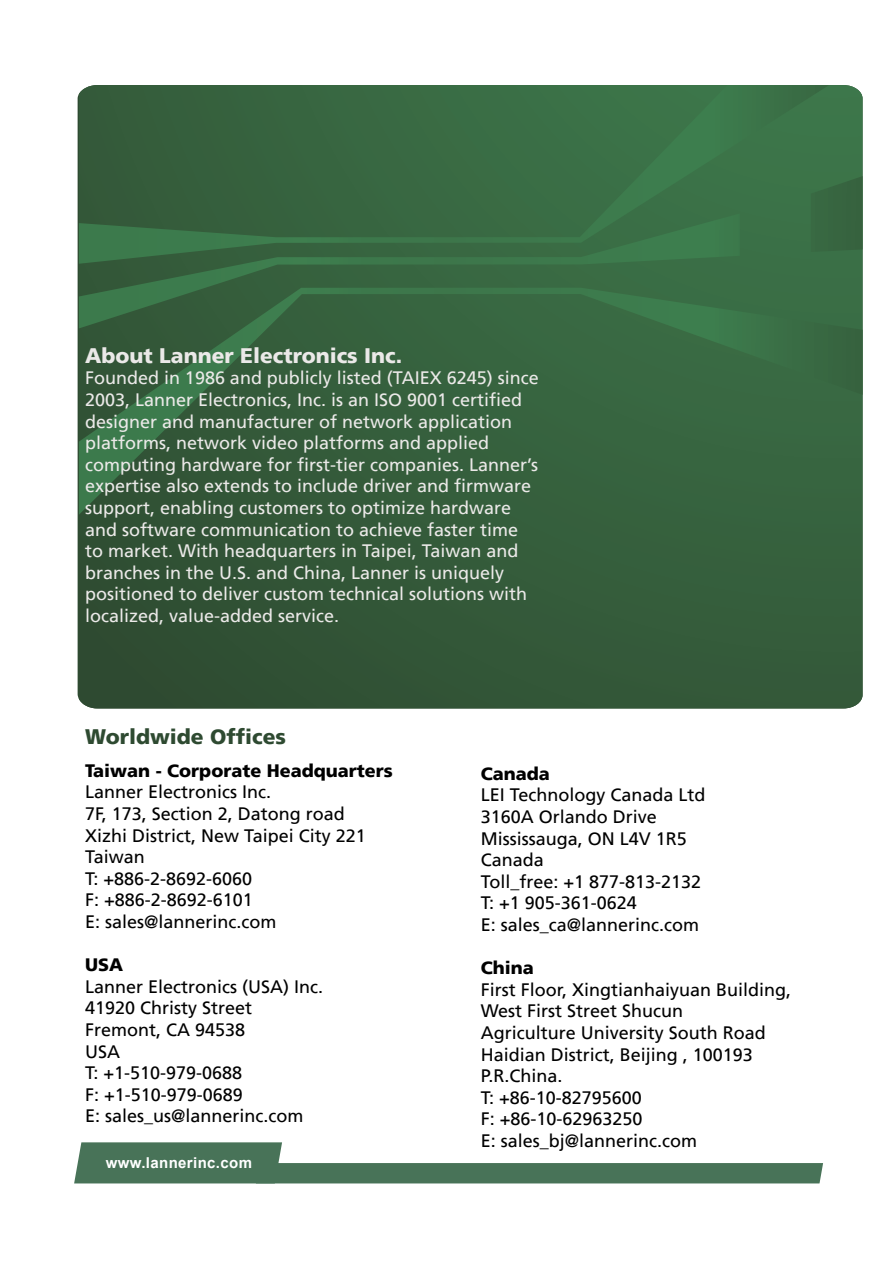
<style>
.page{position:relative;width:893px;height:1263px;background:#fff}
.page>*{position:absolute;margin:0;border:0;box-sizing:border-box;transform-origin:0 0}
.t1{font:900 21px "Frutiger LT";color:#ebe9e8}
.t2{font:900 21px "Frutiger LT";color:#2e4a31}
.t3{font:18px/21.6px "Frutiger LT";color:#000}
.t4{font:18px/21.6px "Frutiger LT";color:#ebe9e8}
.t5{font:900 18px "Frutiger LT";color:#000}
.t6{font:700 15px "Arial";letter-spacing:.025em;color:#fff}
</style>
<div class="page">
<svg style="left:74px;top:1142px;width:749px;height:42px"></svg>
<svg style="left:79px;top:515px;width:784px;height:193px;background:#325738"></svg>
<svg style="left:79px;top:85px;width:784px;height:430px;background:#376741"></svg>
<p class="t1" style="left:85px;top:343px;width:319px">About Lanner Electronics Inc.</p>
<p class="t4" style="left:85px;top:367px;width:455px">Founded in 1986 and publicly listed (TAIEX 6245) since 2003, Lanner Electronics, Inc. is an ISO 9001 certified designer and manufacturer of network application platforms, network video platforms and applied computing hardware for first-tier companies. Lanner’s expertise also extends to include driver and firmware support, enabling customers to optimize hardware and software communication to achieve faster time to market. With headquarters in Taipei, Taiwan and branches in the U.S. and China, Lanner is uniquely positioned to deliver custom technical solutions with localized, value-added service.</p>
<p class="t2" style="left:85px;top:724px;width:202px">Worldwide Offices</p>
<p class="t5" style="left:85px;top:760px;width:309px">Taiwan - Corporate Headquarters</p>
<p class="t3" style="left:85px;top:781px;width:282px">Lanner Electronics Inc.<br>7F, 173, Section 2, Datong road<br>Xizhi District, New Taipei City 221<br>Taiwan<br>T: +886-2-8692-6060<br>F: +886-2-8692-6101<br>E: sales@lannerinc.com</p>
<p class="t5" style="left:85px;top:954px;width:39px">USA</p>
<p class="t3" style="left:85px;top:976px;width:240px">Lanner Electronics (USA) Inc.<br>41920 Christy Street<br>Fremont, CA 94538<br>USA<br>T: +1-510-979-0688<br>F: +1-510-979-0689<br>E: sales_us@lannerinc.com</p>
<p class="t6" style="left:106px;top:1152px;width:148px">www.lannerinc.com</p>
<p class="t5" style="left:481px;top:763px;width:71px">Canada</p>
<p class="t3" style="left:481px;top:784px;width:226px">LEI Technology Canada Ltd<br>3160A Orlando Drive<br>Mississauga, ON L4V 1R5<br>Canada<br>Toll_free: +1 877-813-2132<br>T: +1 905-361-0624<br>E: sales_ca@lannerinc.com</p>
<p class="t5" style="left:481px;top:957px;width:55px">China</p>
<p class="t3" style="left:481px;top:979px;width:312px">First Floor, Xingtianhaiyuan Building,<br>West First Street Shucun<br>Agriculture University South Road<br>Haidian District, Beijing , 100193<br>P.R.China.<br>T: +86-10-82795600<br>F: +86-10-62963250<br>E: sales_bj@lannerinc.com</p>
</div>
